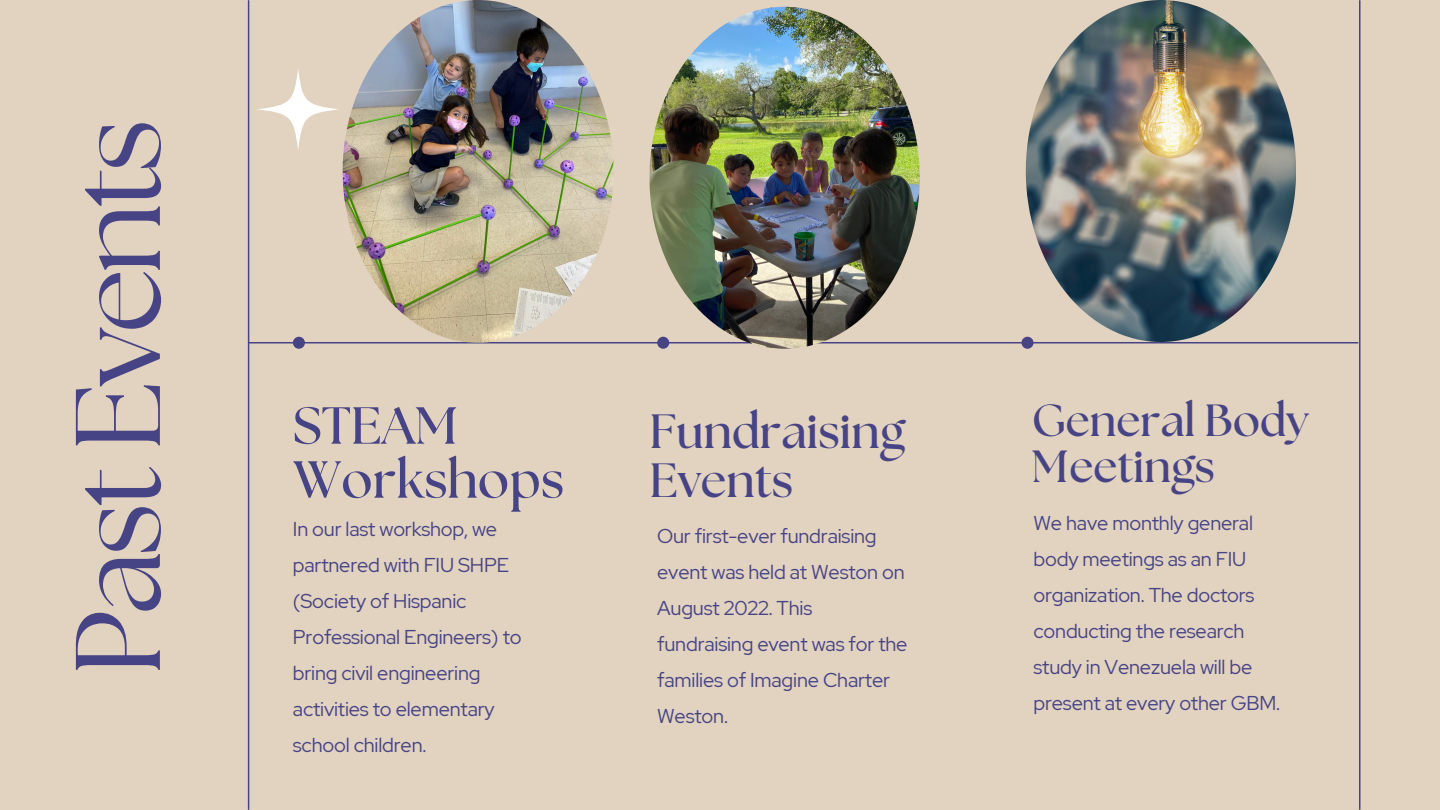
<style>
.page{position:relative;width:1440px;height:810px;background:#e2d2c0}
.page>*{position:absolute;margin:0;border:0;box-sizing:border-box;transform-origin:0 0}
.t1{font:120px "The Seasons";letter-spacing:-.04em;color:#464485}
.t2{font:700 52px/54px "The Seasons";color:#464485}
.t3{font:700 48px/48.8px "The Seasons";color:#464485}
.t4{font:700 45px/46.5px "The Seasons";color:#464485}
.t5{font:20px/36px "Red Hat Display";letter-spacing:-.01em;color:#464485}
</style>
<div class="page">
<hr style="left:1359px;top:1px;width:1px;height:808px;background:#464485">
<hr style="left:248px;top:1px;width:1px;height:808px;background:#464485">
<hr style="left:249px;top:342px;width:1109px;height:1px;background:#464485">
<img style="left:343px;top:0;width:270px;height:343px">
<img style="left:1026px;top:0;width:270px;height:342px">
<div style="left:293px;top:337px;width:12px;height:12px;background:#464485;border-radius:50%"></div>
<svg style="left:258px;top:69px;width:81px;height:81px"></svg>
<div style="left:1021px;top:337px;width:13px;height:12px;background:#464485;border-radius:50%"></div>
<img style="left:649px;top:7px;width:271px;height:342px">
<h1 class="t1" style="left:64px;top:676px;width:559px;rotate:-90deg">Past Events</h1>
<h2 class="t2" style="left:293px;top:401px;width:273px">STEAM<br>Workshops</h2>
<h3 class="t4" style="left:1032px;top:399px;width:278px">General Body<br>Meetings</h3>
<p class="t5" style="left:293px;top:511px;width:230px">In our last workshop, we partnered with FIU SHPE (Society of Hispanic<br>Professional Engineers) to bring civil engineering activities to elementary school children.</p>
<h3 class="t3" style="left:649px;top:409px;width:257px">Fundraising<br>Events</h3>
<p class="t5" style="left:1034px;top:505px;width:248px">We have monthly general body meetings as an FIU organization. The doctors conducting the research study in Venezuela will be present at every other GBM.</p>
<p class="t5" style="left:657px;top:518px;width:252px">Our first-ever fundraising event was held at Weston on<br>August 2022. This fundraising event was for the families of Imagine Charter<br>Weston.</p>
</div>
